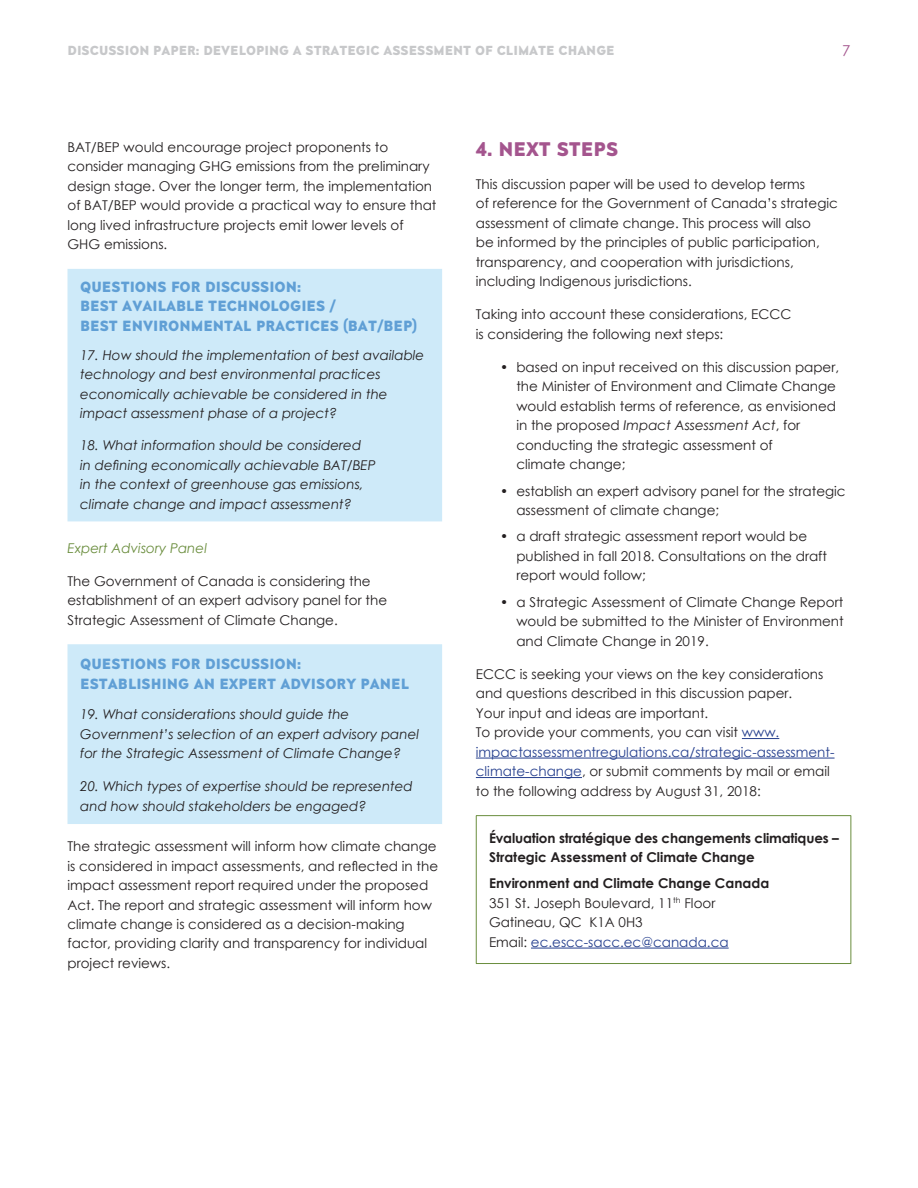
<style>
.page{position:relative;width:918px;height:1188px;background:#fff}
.page>*{position:absolute;margin:0;border:0;box-sizing:border-box;transform-origin:0 0}
.t1{font:18px "Canada 150 Display";color:#a4558e}
.t2{font:15px "Century Gothic";color:#a4558e}
.t3{font:13.5px/19.5px "Century Gothic";color:#231f20}
.t4{font:italic 13.5px/19.5px "Century Gothic";color:#231f20}
.t5{font:13.5px/19.5px "Canada 150 Display";color:#609fd5}
.t6{font:700 13.5px/19.5px "Century Gothic";letter-spacing:-.01em;color:#231f20}
.t7{font:italic 13.5px "Century Gothic";color:#6a8d3d}
.t8{font:12px "Canada 150 Display";color:#c7c8ca}
.s1{font-style:italic}
.s2{color:#253f8e}
.s3{font-weight:700}
</style>
<div class="page">
<div style="left:68px;top:269px;width:374px;height:252px;background:#ceeaf9"></div>
<div style="left:68px;top:644px;width:374px;height:180px;background:#ceeaf9"></div>
<hr style="left:742px;top:738px;width:37px;height:1px;background:#253f8e">
<hr style="left:476px;top:758px;width:359px;height:1px;background:#253f8e">
<hr style="left:476px;top:777px;width:106px;height:1px;background:#253f8e">
<hr style="left:476px;top:815px;width:375px;height:1px;background:#6a8d3d">
<hr style="left:476px;top:816px;width:1px;height:147px;background:#6a8d3d">
<hr style="left:850px;top:816px;width:1px;height:147px;background:#6a8d3d">
<hr style="left:476px;top:963px;width:375px;height:1px;background:#6a8d3d">
<hr style="left:531px;top:948px;width:198px;height:1px;background:#253f8e">
<p class="t8" style="left:68px;top:42px;width:549px">DISCUSSION PAPER: DEVELOPING A STRATEGIC ASSESSMENT OF CLIMATE CHANGE</p>
<p class="t2" style="left:842px;top:40px;width:10px">7</p>
<p class="t3" style="left:68px;top:137px;width:371px">BAT/BEP would encourage project proponents to consider managing GHG emissions from the preliminary design stage. Over the longer term, the implementation of BAT/BEP would provide a practical way to ensure that long lived infrastructure projects emit lower levels of GHG emissions.</p>
<p class="t5" style="left:80px;top:277px;width:338px">QUESTIONS FOR DISCUSSION:<br>BEST AVAILABLE TECHNOLOGIES /<br>BEST ENVIRONMENTAL PRACTICES (BAT/BEP)</p>
<p class="t4" style="left:80px;top:345px;width:346px">17. How should the implementation of best available technology and best environmental practices economically achievable be considered in the impact assessment phase of a project?</p>
<p class="t4" style="left:80px;top:436px;width:297px">18. What information should be considered<br>in defining economically achievable BAT/BEP in the context of greenhouse gas emissions, climate change and impact assessment?</p>
<p class="t7" style="left:68px;top:538px;width:141px">Expert Advisory Panel</p>
<p class="t3" style="left:68px;top:571px;width:321px">The Government of Canada is considering the establishment of an expert advisory panel for the<br>Strategic Assessment of Climate Change.</p>
<p class="t5" style="left:80px;top:654px;width:330px">QUESTIONS FOR DISCUSSION:<br>ESTABLISHING AN EXPERT ADVISORY PANEL</p>
<p class="t4" style="left:80px;top:705px;width:340px">19. What considerations should guide the<br>Government’s selection of an expert advisory panel for the Strategic Assessment of Climate Change?</p>
<p class="t4" style="left:80px;top:776px;width:334px">20. Which types of expertise should be represented and how should stakeholders be engaged?</p>
<p class="t3" style="left:68px;top:836px;width:372px">The strategic assessment will inform how climate change is considered in impact assessments, and reflected in the impact assessment report required under the proposed Act. The report and strategic assessment will inform how climate change is considered as a decision-making factor, providing clarity and transparency for individual project reviews.</p>
<h1 class="t1" style="left:476px;top:136px;width:144px">4. NEXT STEPS</h1>
<p class="t3" style="left:476px;top:174px;width:363px">This discussion paper will be used to develop terms<br>of reference for the Government of Canada’s strategic assessment of climate change. This process will also<br>be informed by the principles of public participation, transparency, and cooperation with jurisdictions, including Indigenous jurisdictions.</p>
<p class="t3" style="left:476px;top:305px;width:317px">Taking into account these considerations, ECCC is considering the following next steps:</p>
<p class="t3" style="left:516px;top:357px;width:324px;text-indent:-16px">• based on input received on this discussion paper, the Minister of Environment and Climate Change would establish terms of reference, as envisioned in the proposed <span class="s1">Impact Assessment Act</span>, for conducting the strategic assessment of<br>climate change;</p>
<p class="t3" style="left:516px;top:481px;width:331px;text-indent:-16px">• establish an expert advisory panel for the strategic assessment of climate change;</p>
<p class="t3" style="left:516px;top:527px;width:312px;text-indent:-16px">• a draft strategic assessment report would be published in fall 2018. Consultations on the draft report would follow;</p>
<p class="t3" style="left:516px;top:592px;width:329px;text-align:justify;text-indent:-16px">• a Strategic Assessment of Climate Change Report would be submitted to the Minister of Environment and Climate Change in 2019.</p>
<p class="t3" style="left:476px;top:664px;width:360px">ECCC is seeking your views on the key considerations and questions described in this discussion paper.<br>Your input and ideas are important.<br>To provide your comments, you can visit <span class="s2">www. impactassessmentregulations.ca/strategic-assessment&shy;climate-change</span>, or submit comments by mail or email to the following address by August 31, 2018:</p>
<p class="t6" style="left:489px;top:827px;width:352px">Évaluation stratégique des changements climatiques –<br>Strategic Assessment of Climate Change</p>
<p class="t3" style="left:489px;top:873px;width:282px"><span class="s3">Environment and Climate Change Canada </span>351 St. Joseph Boulevard, 11<sup>th</sup> Floor Gatineau, QC K1A 0H3<br>Email: <span class="s2">ec.escc-sacc.ec@canada.ca</span></p>
</div>
